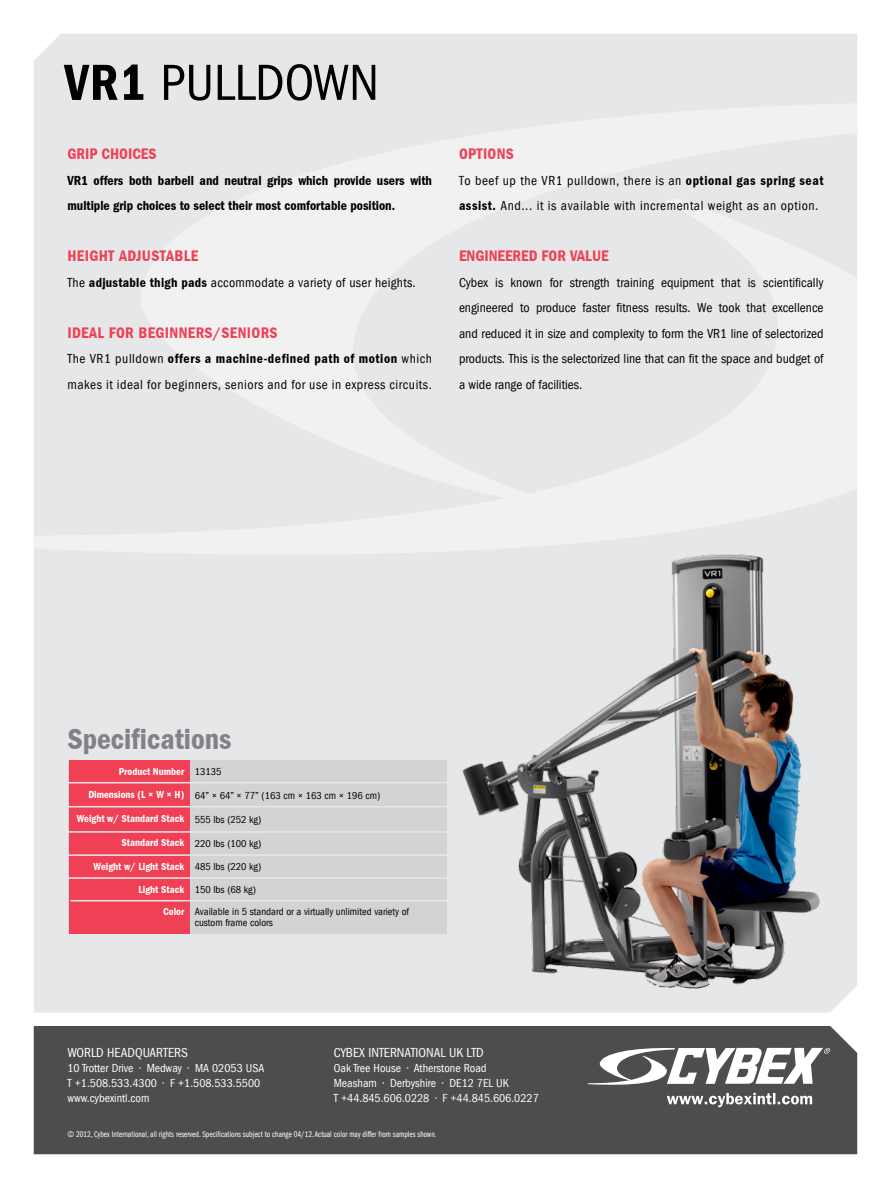
<style>
.page{position:relative;width:891px;height:1188px;background:#fff}
.page>*{position:absolute;margin:0;border:0;box-sizing:border-box;transform-origin:0 0}
.t1{font:condensed 52.5px "Franklin Gothic";color:#000}
.t2{font:600 condensed 30px "Franklin Gothic";color:#808285}
.t3{font:600 condensed 15.75px "Franklin Gothic";letter-spacing:.02em;color:#ef4056}
.t4{font:600 condensed 15.75px "Franklin Gothic";color:#ef4056}
.t5{font:condensed 13.5px/25.5px "Franklin Gothic";letter-spacing:.04em;color:#000}
.t6{font:600 condensed 13.5px/25.5px "Franklin Gothic";color:#000}
.t7{font:condensed 13.5px "Franklin Gothic";letter-spacing:.02em;color:#000}
.t8{font:condensed 13.5px "Franklin Gothic";color:#fff}
.t9{font:condensed 12px/15px "Franklin Gothic";color:#fff}
.t10{font:condensed 10.5px/22.5px "Franklin Gothic";color:#000}
.t11{font:600 condensed 10.5px/22.5px "Franklin Gothic";color:#fff;text-align:right}
.t12{font:8.7px "Franklin Gothic Book Cmpr";letter-spacing:.005em;color:#fff}
.s1{font-weight:600}
</style>
<div class="page">
<div style="left:34px;top:1026px;width:823px;height:128px;background:#4d4d4f"></div>
<div style="left:34px;top:34px;width:823px;height:978px;background:#e6e7e8"></div>
<svg style="left:34px;top:101px;width:823px;height:455px;fill:#e6e7e8"></svg>
<svg style="left:587px;top:1047px;width:244px;height:40px"></svg>
<svg style="left:667px;top:1093px;width:145px;height:14px"></svg>
<hr style="left:62px;top:769px;width:390px;height:1px;background:#e6e7e8">
<div style="left:69px;top:761px;width:378px;height:173px;background:#d1d3d4"></div>
<div style="left:69px;top:761px;width:121px;height:173px;background:#ef4056"></div>
<hr style="left:69px;top:782px;width:378px;height:1px;background:#e6e7e8">
<hr style="left:69px;top:806px;width:378px;height:1px;background:#e6e7e8">
<hr style="left:69px;top:831px;width:378px;height:2px;background:#e6e7e8">
<hr style="left:67px;top:854px;width:390px;height:2px;background:#e6e7e8">
<hr style="left:67px;top:877px;width:390px;height:2px;background:#e6e7e8">
<hr style="left:71px;top:900px;width:390px;height:1px;background:#e6e7e8">
<img style="left:459px;top:550px;width:365px;height:442px">
<h1 class="t1" style="left:64px;top:53px;width:149px"><span class="s1">VR1</span> Pulldown</h1>
<p class="t4" style="left:68px;top:145px;width:91px">GRIP CHOICES</p>
<p class="t6" style="left:68px;top:168px;width:366px">VR1 offers both barbell and neutral grips which provide users with multiple grip choices to select their most comfortable position.</p>
<p class="t3" style="left:68px;top:247px;width:132px">HEIGHT ADJUSTABLE</p>
<p class="t7" style="left:68px;top:275px;width:350px">The <span class="s1">adjustable thigh pads</span> accommodate a variety of user heights.</p>
<p class="t3" style="left:68px;top:324px;width:212px">IDEAL FOR BEGINNERS/SENIORS</p>
<p class="t5" style="left:68px;top:346px;width:366px">The VR1 pulldown <span class="s1">offers a machine-defined path of motion</span> which makes it ideal for beginners, seniors and for use in express circuits.</p>
<p class="t3" style="left:459px;top:145px;width:56px">OPTIONS</p>
<p class="t5" style="left:459px;top:168px;width:366px">To beef up the VR1 pulldown, there is an <span class="s1">optional gas spring seat assist.</span> And... it is available with incremental weight as an option.</p>
<p class="t4" style="left:459px;top:247px;width:151px">ENGINEERED FOR VALUE</p>
<p class="t5" style="left:459px;top:270px;width:366px;text-align:justify">Cybex is known for strength training equipment that is scientifically engineered to produce faster fitness results. We took that excellence and reduced it in size and complexity to form the VR1 line of selectorized products. This is the selectorized line that can fit the space and budget of a wide range of facilities.</p>
<h2 class="t2" style="left:67px;top:722px;width:166px">Specifications</h2>
<p class="t11" style="left:88px;top:760px;width:97px">Product Number<br>Dimensions (L × W × H)</p>
<p class="t11" style="left:77px;top:808px;width:109px">Weight w/ Standard Stack</p>
<p class="t11" style="left:122px;top:832px;width:64px">Standard Stack</p>
<p class="t11" style="left:94px;top:856px;width:92px">Weight w/ Light Stack<br>Light Stack<br>Color</p>
<p class="t10" style="left:195px;top:760px;width:28px">13135</p>
<p class="t10" style="left:195px;top:784px;width:187px">64” × 64” × 77” (163 cm × 163 cm × 196 cm)</p>
<p class="t10" style="left:195px;top:808px;width:68px">555 lbs (252 kg)</p>
<p class="t10" style="left:195px;top:832px;width:68px">220 lbs (100 kg)</p>
<p class="t10" style="left:195px;top:856px;width:216px">485 lbs (220 kg)<br>150 lbs (68 kg)<br>Available in 5 standard or a virtually unlimited variety of</p>
<p class="t10" style="left:195px;top:912px;width:80px">custom frame colors</p>
<p class="t8" style="left:68px;top:1045px;width:122px">WORLD HEADQUARTERS</p>
<p class="t9" style="left:68px;top:1061px;width:198px">10 Trotter Drive • Medway • MA 02053 USA<br>T +1.508.533.4300 • F +1.508.533.5500 www.cybexintl.com</p>
<p class="t12" style="left:68px;top:1130px;width:371px">© 2012, Cybex International, all rights reserved. Specifications subject to change 04/12. Actual color may differ from samples shown.</p>
<p class="t8" style="left:334px;top:1045px;width:152px">CYBEX INTERNATIONAL UK LTD</p>
<p class="t9" style="left:334px;top:1061px;width:207px">Oak Tree House • Atherstone Road<br>Measham • Derbyshire • DE12 7EL UK<br>T +44.845.606.0228 • F +44.845.606.0227</p>
</div>
